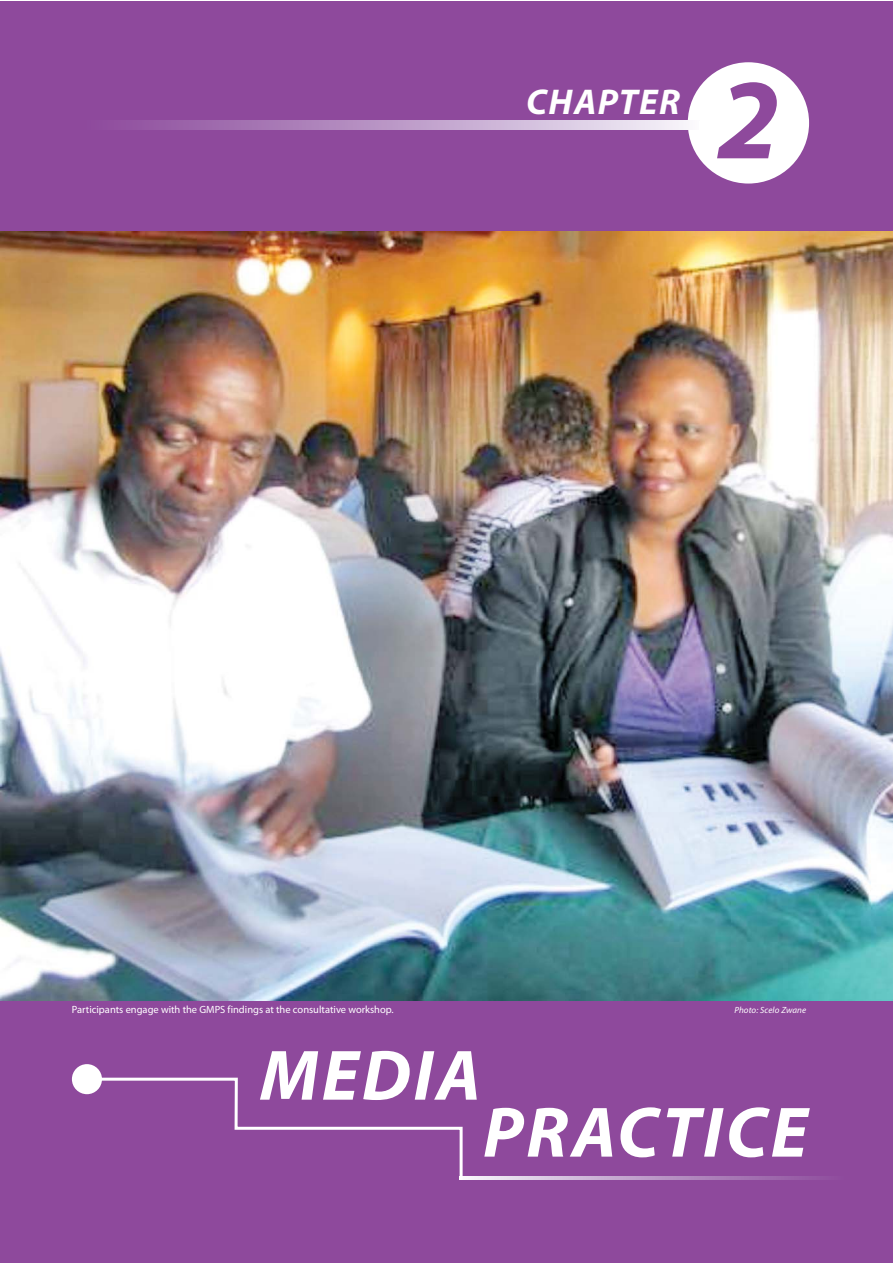
<style>
.page{position:relative;width:893px;height:1263px;background:#fff}
.page>*{position:absolute;margin:0;border:0;box-sizing:border-box;transform-origin:0 0}
.t1{font:italic 700 115.2px "Myriad Pro";color:#8e499c}
.t2{font:italic 700 71.85px "Myriad Pro";letter-spacing:.04em;color:#fff}
.t3{font:italic 700 36px "Myriad Pro";letter-spacing:.04em;color:#fff}
.t4{font:10.5px "Myriad Pro";color:#fff}
.t5{font:italic 9px "Myriad Pro";letter-spacing:.005em;color:#fff}
</style>
<div class="page">
<div style="left:0;top:1px;width:892px;height:1261px;background:#8e499c"></div>
<img style="left:0;top:232px;width:892px;height:768px">
<svg style="left:464px;top:1177px;width:359px;height:3px"></svg>
<div style="left:688px;top:62px;width:121px;height:122px;background:#fff;border:3px solid #fff;border-radius:50%"></div>
<svg style="left:126px;top:121px;width:176px;height:8px"></svg>
<svg style="left:302px;top:121px;width:390px;height:8px"></svg>
<div style="left:72px;top:1064px;width:30px;height:30px;background:#fff;border:3px solid #fff;border-radius:50%"></div>
<svg style="left:87px;top:1076px;width:377px;height:104px"></svg>
<h3 class="t3" style="left:526px;top:89px;width:155px">CHAPTER</h3>
<h1 class="t1" style="left:717px;top:76px;width:64px">2</h1>
<p class="t4" style="left:72px;top:1006px;width:323px">Participants engage with the GMPS findings at the consultative workshop.</p>
<p class="t5" style="left:734px;top:1007px;width:73px">Photo: Scelo Zwane</p>
<h2 class="t2" style="left:260px;top:1048px;width:222px">MEDIA</h2>
<h2 class="t2" style="left:483px;top:1105px;width:326px">PRACTICE</h2>
</div>
